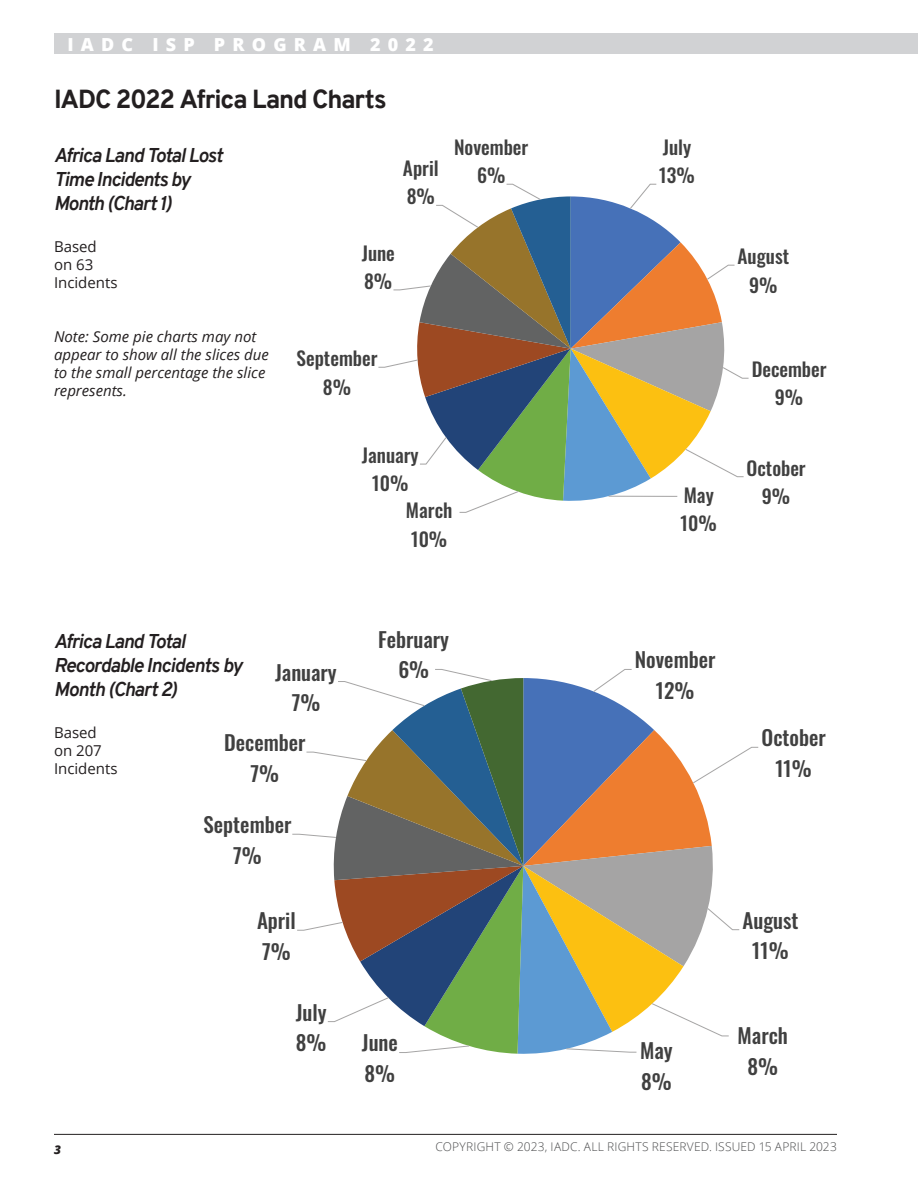
<style>
.page{position:relative;width:918px;height:1188px;background:#fff}
.page>*{position:absolute;margin:0;border:0;box-sizing:border-box;transform-origin:0 0}
.t1{font:800 25.5px "Overpass";letter-spacing:-.04em;color:#231f20}
.t2{font:500 20.85px/30.8px "Oswald";color:#404040;text-align:center}
.t3{font:italic 700 19.5px/24px "Overpass";letter-spacing:-.045em;color:#231f20}
.t4{font:500 19.2px/28.3px "Oswald";color:#404040;text-align:center}
.t5{font:800 18px "Open Sans";letter-spacing:.4em;color:#fff}
.t6{font:italic 15px/18px "Open Sans";color:#231f20}
.t7{font:15px/18px "Open Sans";color:#231f20}
.t8{font:300 12px "Open Sans";letter-spacing:.015em;color:#4b4c4d}
.t9{font:italic 800 12px "Open Sans";color:#231f20}
</style>
<div class="page">
<hr style="left:54px;top:1134px;width:783px;height:1px;background:#231f20">
<div style="left:54px;top:34px;width:864px;height:20px;background:#d1d2d4"></div>
<svg style="left:378px;top:183px;width:371px;height:330px"></svg>
<svg style="left:292px;top:669px;width:467px;height:384px"></svg>
<p class="t5" style="left:68px;top:31px;width:368px">IADC ISP PROGRAM 2022</p>
<p class="t1" style="left:54px;top:81px;width:334px">IADC 2022 Africa Land Charts</p>
<p class="t3" style="left:54px;top:143px;width:170px">Africa Land Total Lost<br>Time Incidents by<br>Month (Chart 1)</p>
<p class="t7" style="left:54px;top:237px;width:65px">Based on 63<br>Incidents</p>
<p class="t4" style="left:403px;top:152px;width:37px;text-align:left">April<br>8%</p>
<p class="t4" style="left:362px;top:237px;width:35px;text-align:left">June<br>8%</p>
<p class="t6" style="left:54px;top:327px;width:216px">Note: Some pie charts may not appear to show all the slices due to the small percentage the slice represents.</p>
<p class="t4" style="left:297px;top:342px;width:83px">September<br>8%</p>
<p class="t4" style="left:454px;top:131px;width:76px">November<br>6%</p>
<p class="t4" style="left:362px;top:439px;width:58px">January<br>10%</p>
<p class="t4" style="left:406px;top:494px;width:48px;text-align:left">March<br>10%</p>
<p class="t3" style="left:54px;top:629px;width:190px">Africa Land Total<br>Recordable Incidents by<br>Month (Chart 2)</p>
<p class="t2" style="left:275px;top:655px;width:63px">January<br>7%</p>
<p class="t7" style="left:54px;top:723px;width:65px">Based on 207<br>Incidents</p>
<p class="t2" style="left:224px;top:725px;width:83px">December<br>7%</p>
<p class="t2" style="left:204px;top:807px;width:89px">September<br>7%</p>
<p class="t2" style="left:257px;top:903px;width:40px;text-align:left">April<br>7%</p>
<p class="t2" style="left:296px;top:995px;width:32px;text-align:left">July<br>8%</p>
<p class="t2" style="left:378px;top:622px;width:72px">February<br>6%</p>
<p class="t2" style="left:362px;top:1026px;width:37px;text-align:left">June<br>8%</p>
<p class="t4" style="left:659px;top:131px;width:37px;text-align:left">July<br>13%</p>
<p class="t4" style="left:738px;top:240px;width:53px">August<br>9%</p>
<p class="t4" style="left:752px;top:353px;width:76px">December<br>9%</p>
<p class="t4" style="left:747px;top:452px;width:61px">October</p>
<p class="t4" style="left:684px;top:479px;width:32px">May</p>
<p class="t4" style="left:762px;top:480px;width:30px">9%</p>
<p class="t4" style="left:681px;top:507px;width:38px">10%</p>
<p class="t2" style="left:635px;top:642px;width:82px">November<br>12%</p>
<p class="t2" style="left:762px;top:720px;width:66px">October<br>11%</p>
<p class="t2" style="left:640px;top:1033px;width:34px;text-align:left">May<br>8%</p>
<p class="t2" style="left:743px;top:903px;width:58px">August<br>11%</p>
<p class="t2" style="left:738px;top:1018px;width:52px">March<br>8%</p>
<p class="t9" style="left:54px;top:1141px;width:8px">3</p>
<p class="t8" style="left:435px;top:1138px;width:403px">COPYRIGHT © 2023, IADC. ALL RIGHTS RESERVED. ISSUED 15 APRIL 2023</p>
</div>
